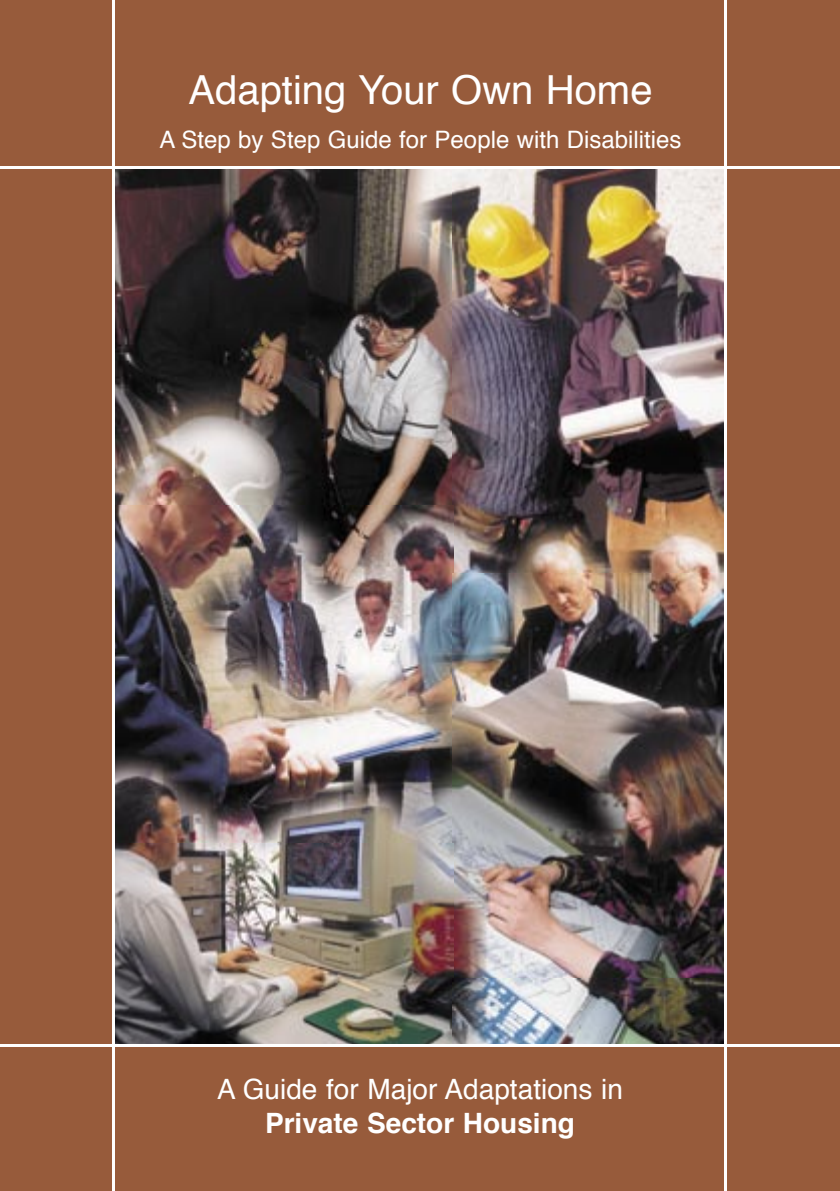
<style>
.page{position:relative;width:840px;height:1191px;background:#fff}
.page>*{position:absolute;margin:0;border:0;box-sizing:border-box;transform-origin:0 0}
.t1{font:40px "Helvetica";color:#fff}
.t2{font:28px "Helvetica";color:#fff}
.t3{font:700 28px "Helvetica";color:#fff}
.t4{font:24px "Helvetica";color:#fff}
</style>
<div class="page">
<div style="left:0;top:0;width:839px;height:1191px;background:#975b3b"></div>
<img style="left:114px;top:169px;width:609px;height:876px">
<hr style="left:0;top:167px;width:839px;height:2px;background:#fff">
<hr style="left:112px;top:0;width:2px;height:1191px;background:#fff">
<hr style="left:723px;top:0;width:2px;height:1191px;background:#fff">
<hr style="left:0;top:1045px;width:839px;height:2px;background:#fff">
<h1 class="t1" style="left:188px;top:63px;width:465px">Adapting Your Own Home</h1>
<p class="t4" style="left:159px;top:124px;width:523px">A Step by Step Guide for People with Disabilities</p>
<p class="t2" style="left:217px;top:1070px;width:407px">A Guide for Major Adaptations in</p>
<p class="t3" style="left:265px;top:1103px;width:311px">Private Sector Housing</p>
</div>
